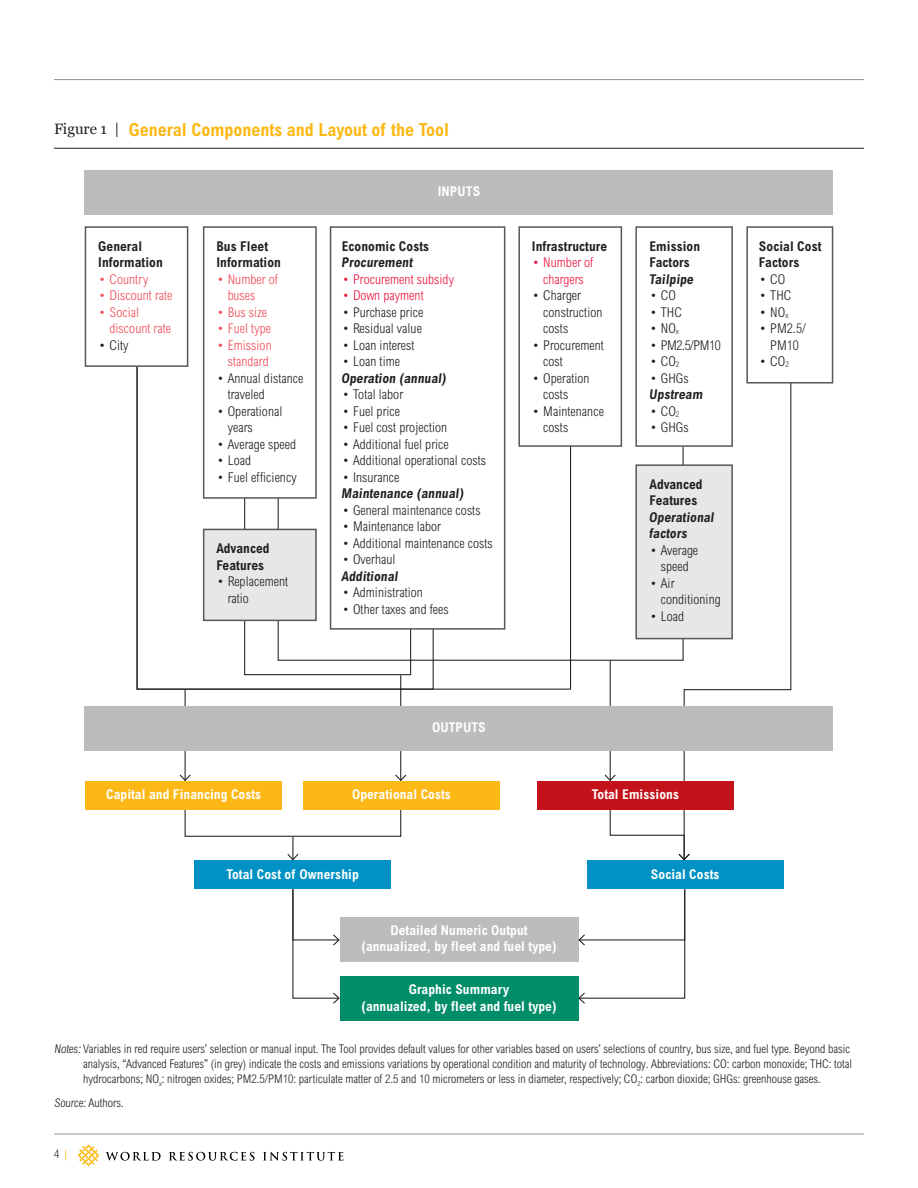
<style>
.page{position:relative;width:918px;height:1188px;background:#fff}
.page>*{position:absolute;margin:0;border:0;box-sizing:border-box;transform-origin:0 0}
.Figure_Head{font:700 condensed 18px "Arial MT Std";color:#fcb814}
.Endnotes{font:300 condensed 13.5px/16.5px "Arial MT Std";letter-spacing:.005em;color:#231f20}
.Endnotes-2{font:700 condensed 13.5px/16.5px "Arial MT Std";letter-spacing:.005em;color:#231f20}
.Endnotes-3{font:700 condensed 13.5px "Arial MT Std";letter-spacing:.005em;color:#fff}
.Endnotes-4{font:300 condensed 13.5px/16.5px "Arial MT Std";letter-spacing:.005em;color:#ef4d59}
.Endnotes-5{font:300 condensed 13.5px/16.5px "Arial MT Std";letter-spacing:.005em;color:#ed1845;text-align:center}
.Heading__Body{font:300 condensed 12px/15px "Arial MT Std";color:#231f20}
.s1{font-family:"Georgia";font-weight:400;font-stretch:normal;font-size:15px;color:#231f20}
.s2{font-size:7.8px}
.s3{color:#fcb814}
</style>
<div class="page">
<hr style="left:54px;top:79px;width:810px;height:1px;background:#94948a">
<hr style="left:54px;top:1134px;width:810px;height:1px;background:#94948a">
<svg style="left:78px;top:1144px;width:21px;height:22px"></svg>
<svg style="left:106px;top:1152px;width:55px;height:9px"></svg>
<svg style="left:169px;top:1152px;width:85px;height:9px"></svg>
<svg style="left:263px;top:1152px;width:81px;height:9px"></svg>
<hr style="left:185px;top:690px;width:1px;height:90px;background:#231f20">
<svg style="left:179px;top:773px;width:12px;height:8px"></svg>
<div style="left:185px;top:809px;width:216px;height:28px;border:1px solid #231f20"></div>
<hr style="left:400px;top:675px;width:1px;height:105px;background:#231f20">
<svg style="left:395px;top:773px;width:12px;height:8px"></svg>
<svg style="left:609px;top:810px;width:81px;height:50px"></svg>
<hr style="left:610px;top:661px;width:1px;height:119px;background:#231f20">
<svg style="left:604px;top:773px;width:12px;height:8px"></svg>
<svg style="left:683px;top:384px;width:109px;height:397px"></svg>
<svg style="left:287px;top:837px;width:12px;height:23px"></svg>
<hr style="left:54px;top:148px;width:810px;height:1px;background:#231f20">
<div style="left:85px;top:170px;width:748px;height:44px;background:#bcbdbb"></div>
<div style="left:85px;top:707px;width:748px;height:44px;background:#bcbdbb"></div>
<div style="left:85px;top:226px;width:103px;height:141px;background:#fff;border:2px solid #595757"></div>
<div style="left:518px;top:226px;width:104px;height:221px;background:#fff;border:2px solid #595757"></div>
<div style="left:330px;top:226px;width:175px;height:404px;background:#fff;border:2px solid #595757"></div>
<div style="left:203px;top:226px;width:114px;height:273px;background:#fff;border:2px solid #595757"></div>
<div style="left:746px;top:226px;width:87px;height:158px;background:#fff;border:2px solid #595757"></div>
<div style="left:635px;top:226px;width:98px;height:221px;background:#fff;border:2px solid #595757"></div>
<div style="left:635px;top:464px;width:98px;height:175px;background:#e6e7e9;border:2px solid #595757"></div>
<div style="left:203px;top:529px;width:114px;height:92px;background:#e6e7e9;border:2px solid #595757"></div>
<div style="left:85px;top:781px;width:197px;height:29px;background:#fcb814"></div>
<div style="left:303px;top:781px;width:197px;height:29px;background:#fcb814"></div>
<div style="left:537px;top:781px;width:197px;height:29px;background:#c4121a"></div>
<div style="left:194px;top:860px;width:197px;height:29px;background:#0092c4"></div>
<div style="left:587px;top:860px;width:197px;height:29px;background:#0092c4"></div>
<div style="left:340px;top:917px;width:238px;height:44px;background:#bcbdbb"></div>
<div style="left:340px;top:977px;width:238px;height:44px;background:#008d68"></div>
<svg style="left:292px;top:889px;width:49px;height:115px"></svg>
<svg style="left:577px;top:889px;width:109px;height:116px"></svg>
<p class="Figure_Head" style="left:54px;top:119px;width:397px"><span class="s1">Figure 1 |</span> General Components and Layout of the Tool</p>
<p class="Endnotes-2" style="left:98px;top:238px;width:66px">General<br>Information</p>
<p class="Endnotes-4" style="left:98px;top:271px;width:52px">• Country</p>
<p class="Endnotes-4" style="left:98px;top:287px;width:76px">• Discount rate</p>
<p class="Endnotes-4" style="left:110px;top:304px;width:63px;text-indent:-11px">• Social discount rate</p>
<p class="Endnotes" style="left:98px;top:337px;width:32px">• City</p>
<p class="Endnotes-2" style="left:216px;top:238px;width:66px">Bus Fleet<br>Information</p>
<p class="Endnotes-4" style="left:228px;top:271px;width:52px;text-indent:-11px">• Number of buses</p>
<p class="Endnotes-4" style="left:216px;top:304px;width:52px">• Bus size</p>
<p class="Endnotes-4" style="left:216px;top:320px;width:56px">• Fuel type</p>
<p class="Endnotes-4" style="left:216px;top:337px;width:57px;text-align:right">• Emission standard</p>
<p class="Endnotes" style="left:228px;top:370px;width:77px;text-indent:-11px">• Annual distance traveled</p>
<p class="Endnotes" style="left:228px;top:403px;width:56px;text-indent:-11px">• Operational years</p>
<p class="Endnotes" style="left:216px;top:436px;width:81px">• Average speed</p>
<p class="Endnotes" style="left:216px;top:452px;width:36px">• Load</p>
<p class="Endnotes" style="left:216px;top:469px;width:82px">• Fuel efficiency</p>
<p class="Endnotes-2" style="left:216px;top:540px;width:55px">Advanced<br>Features</p>
<p class="Endnotes" style="left:228px;top:573px;width:62px;text-indent:-11px">• Replacement ratio</p>
<p class="Endnotes-3" style="left:438px;top:184px;width:44px">INPUTS</p>
<p class="Endnotes-2" style="left:342px;top:238px;width:89px">Economic Costs</p>
<p class="Endnotes-2" style="left:341px;top:254px;width:75px">Procurement</p>
<p class="Endnotes-5" style="left:342px;top:271px;width:114px">• Procurement subsidy</p>
<p class="Endnotes-5" style="left:342px;top:287px;width:83px">• Down payment</p>
<p class="Endnotes" style="left:342px;top:304px;width:83px">• Purchase price</p>
<p class="Endnotes" style="left:342px;top:320px;width:82px">• Residual value</p>
<p class="Endnotes" style="left:342px;top:337px;width:74px">• Loan interest</p>
<p class="Endnotes" style="left:342px;top:353px;width:60px">• Loan time</p>
<p class="Endnotes-2" style="left:341px;top:370px;width:108px">Operation (annual)</p>
<p class="Endnotes" style="left:342px;top:386px;width:63px">• Total labor</p>
<p class="Endnotes" style="left:342px;top:403px;width:60px">• Fuel price</p>
<p class="Endnotes" style="left:342px;top:419px;width:107px">• Fuel cost projection</p>
<p class="Endnotes" style="left:342px;top:436px;width:109px">• Additional fuel price</p>
<p class="Endnotes" style="left:342px;top:452px;width:146px">• Additional operational costs</p>
<p class="Endnotes" style="left:342px;top:469px;width:59px">• Insurance</p>
<p class="Endnotes-2" style="left:341px;top:485px;width:126px">Maintenance (annual)</p>
<p class="Endnotes" style="left:342px;top:502px;width:140px">• General maintenance costs</p>
<p class="Endnotes" style="left:342px;top:518px;width:101px">• Maintenance labor</p>
<p class="Endnotes" style="left:342px;top:535px;width:153px">• Additional maintenance costs</p>
<p class="Endnotes" style="left:342px;top:551px;width:55px">• Overhaul</p>
<p class="Endnotes-2" style="left:341px;top:568px;width:60px">Additional</p>
<p class="Endnotes" style="left:342px;top:584px;width:83px">• Administration</p>
<p class="Endnotes" style="left:342px;top:601px;width:108px">• Other taxes and fees</p>
<p class="Endnotes-2" style="left:532px;top:238px;width:77px">Infrastructure</p>
<p class="Endnotes-5" style="left:532px;top:254px;width:63px">• Number of chargers</p>
<p class="Endnotes" style="left:543px;top:287px;width:61px;text-indent:-11px">• Charger construction costs</p>
<p class="Endnotes" style="left:543px;top:337px;width:62px;text-indent:-11px">• Procurement cost</p>
<p class="Endnotes" style="left:543px;top:370px;width:48px;text-indent:-11px">• Operation costs</p>
<p class="Endnotes" style="left:543px;top:403px;width:62px;text-indent:-11px">• Maintenance costs</p>
<p class="Endnotes-2" style="left:649px;top:238px;width:52px">Emission<br>Factors</p>
<p class="Endnotes-2" style="left:649px;top:271px;width:48px">Tailpipe</p>
<p class="Endnotes" style="left:649px;top:287px;width:28px">• CO</p>
<p class="Endnotes" style="left:649px;top:304px;width:34px">• THC</p>
<p class="Endnotes" style="left:649px;top:320px;width:31px">• NO<span class="s2">x</span></p>
<p class="Endnotes" style="left:649px;top:337px;width:73px">• PM2.5/PM10</p>
<p class="Endnotes" style="left:649px;top:353px;width:31px">• CO<span class="s2">2</span></p>
<p class="Endnotes" style="left:649px;top:370px;width:41px">• GHGs</p>
<p class="Endnotes-2" style="left:649px;top:386px;width:57px">Upstream</p>
<p class="Endnotes" style="left:649px;top:403px;width:31px">• CO<span class="s2">2</span></p>
<p class="Endnotes" style="left:649px;top:419px;width:41px">• GHGs</p>
<p class="Endnotes-2" style="left:649px;top:476px;width:55px">Advanced<br>Features</p>
<p class="Endnotes-2" style="left:649px;top:509px;width:69px">Operational factors</p>
<p class="Endnotes" style="left:649px;top:542px;width:50px;text-align:center">• Average speed</p>
<p class="Endnotes" style="left:661px;top:575px;width:61px;text-indent:-11px">• Air conditioning</p>
<p class="Endnotes" style="left:649px;top:608px;width:36px">• Load</p>
<p class="Endnotes-2" style="left:759px;top:238px;width:64px">Social Cost<br>Factors</p>
<p class="Endnotes" style="left:759px;top:271px;width:28px">• CO</p>
<p class="Endnotes" style="left:759px;top:287px;width:34px">• THC</p>
<p class="Endnotes" style="left:759px;top:304px;width:31px">• NO<span class="s2">x</span></p>
<p class="Endnotes" style="left:759px;top:320px;width:48px;text-align:center">• PM2.5/<br>PM10</p>
<p class="Endnotes" style="left:759px;top:353px;width:31px">• CO<span class="s2">2</span></p>
<p class="Endnotes-3" style="left:432px;top:720px;width:55px">OUTPUTS</p>
<p class="Endnotes-3" style="left:106px;top:787px;width:157px">Capital and Financing Costs</p>
<p class="Endnotes-3" style="left:352px;top:787px;width:100px">Operational Costs</p>
<p class="Endnotes-3" style="left:592px;top:787px;width:89px">Total Emissions</p>
<p class="Endnotes-3" style="left:226px;top:866px;width:134px">Total Cost of Ownership</p>
<p class="Endnotes-3" style="left:651px;top:866px;width:70px">Social Costs</p>
<p class="Endnotes-3" style="left:390px;top:922px;width:139px">Detailed Numeric Output</p>
<p class="Endnotes-3" style="left:361px;top:939px;width:197px">(annualized, by fleet and fuel type)</p>
<p class="Endnotes-3" style="left:409px;top:982px;width:102px">Graphic Summary</p>
<p class="Endnotes-3" style="left:361px;top:998px;width:197px">(annualized, by fleet and fuel type)</p>
<p class="Heading__Body" style="left:83px;top:1042px;width:770px;text-indent:-29px">Notes:Variables in red require users’ selection or manual input. The Tool provides default values for other variables based on users’ selections of country, bus size, and fuel type. Beyond basic analysis, “Advanced Features” (in grey) indicate the costs and emissions variations by operational condition and maturity of technology. Abbreviations: CO: carbon monoxide; THC: total hydrocarbons; NO<sub>x</sub>: nitrogen oxides; PM2.5/PM10: particulate matter of 2.5 and 10 micrometers or less in diameter, respectively; CO<sub>2</sub>: carbon dioxide; GHGs: greenhouse gases.</p>
<p class="Heading__Body" style="left:54px;top:1095px;width:71px">Source: Authors.</p>
<p class="Heading__Body" style="left:54px;top:1146px;width:15px">4 <span class="s3">|</span></p>
</div>
